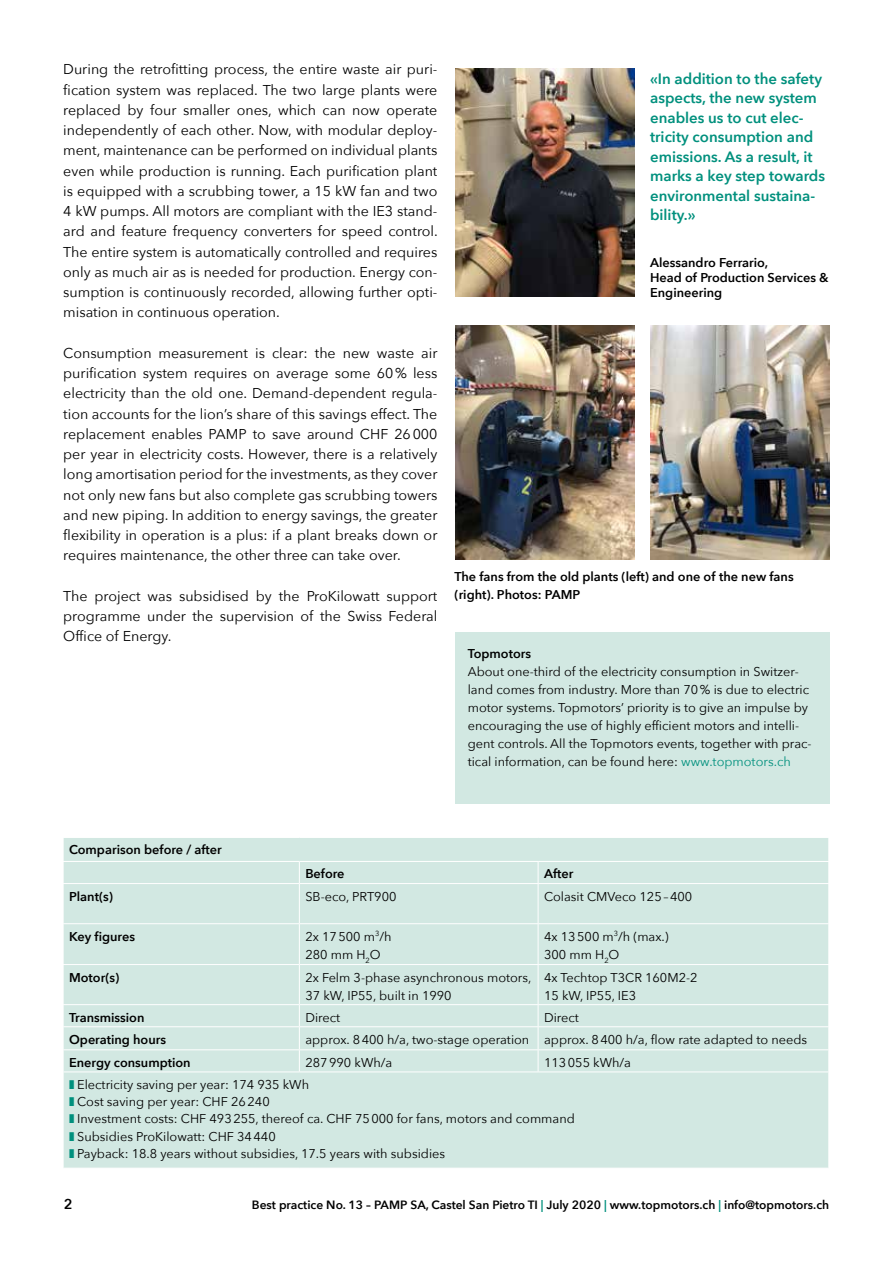
<style>
.page{position:relative;width:893px;height:1263px;background:#fff}
.page>*{position:absolute;margin:0;border:0;box-sizing:border-box;transform-origin:0 0}
.t1{font:600 15px/19.5px "Avenir Next";color:#00907d}
.t2{font:14.25px/20.2px "Avenir Next";color:#000;text-align:justify}
.t3{font:600 14.25px "Avenir Next";color:#000}
.t4{font:12.75px/18px "Avenir Next";color:#000}
.t5{font:600 12.75px/15px "Avenir Next";color:#000}
.t6{font:600 12px "Avenir Next";color:#000}
.s1{color:#00907d}
</style>
<div class="page">
<div style="left:64px;top:838px;width:764px;height:330px;background:#d2e8e2"></div>
<svg style="left:299px;top:862px;width:1px;height:21px"></svg>
<svg style="left:538px;top:862px;width:1px;height:21px"></svg>
<hr style="left:63px;top:883px;width:236px;height:1px;background:#fff">
<hr style="left:299px;top:883px;width:239px;height:1px;background:#fff">
<hr style="left:299px;top:884px;width:1px;height:39px;background:#fff">
<hr style="left:538px;top:883px;width:291px;height:1px;background:#fff">
<hr style="left:538px;top:884px;width:1px;height:39px;background:#fff">
<hr style="left:63px;top:923px;width:236px;height:1px;background:#fff">
<hr style="left:63px;top:964px;width:236px;height:1px;background:#fff">
<hr style="left:63px;top:1004px;width:236px;height:1px;background:#fff">
<hr style="left:63px;top:1026px;width:236px;height:1px;background:#fff">
<hr style="left:63px;top:1049px;width:236px;height:1px;background:#fff">
<svg style="left:63px;top:1005px;width:1px;height:66px"></svg>
<hr style="left:63px;top:1071px;width:236px;height:1px;background:#fff">
<hr style="left:299px;top:923px;width:239px;height:1px;background:#fff">
<hr style="left:299px;top:924px;width:1px;height:40px;background:#fff">
<hr style="left:299px;top:964px;width:239px;height:1px;background:#fff">
<hr style="left:299px;top:965px;width:1px;height:39px;background:#fff">
<hr style="left:299px;top:1004px;width:239px;height:1px;background:#fff">
<hr style="left:299px;top:1026px;width:239px;height:1px;background:#fff">
<hr style="left:299px;top:1049px;width:239px;height:1px;background:#fff">
<svg style="left:299px;top:1005px;width:1px;height:66px"></svg>
<hr style="left:299px;top:1071px;width:239px;height:1px;background:#fff">
<hr style="left:538px;top:923px;width:291px;height:1px;background:#fff">
<hr style="left:538px;top:924px;width:1px;height:40px;background:#fff">
<hr style="left:538px;top:964px;width:291px;height:1px;background:#fff">
<hr style="left:538px;top:965px;width:1px;height:39px;background:#fff">
<hr style="left:538px;top:1004px;width:291px;height:1px;background:#fff">
<hr style="left:538px;top:1026px;width:291px;height:1px;background:#fff">
<hr style="left:538px;top:1049px;width:291px;height:1px;background:#fff">
<svg style="left:538px;top:1005px;width:1px;height:66px"></svg>
<svg style="left:828px;top:1005px;width:1px;height:66px"></svg>
<hr style="left:538px;top:1071px;width:291px;height:1px;background:#fff">
<svg style="left:63px;top:838px;width:1px;height:45px"></svg>
<hr style="left:63px;top:861px;width:236px;height:1px;background:#fff">
<hr style="left:299px;top:861px;width:239px;height:1px;background:#fff">
<svg style="left:828px;top:838px;width:1px;height:45px"></svg>
<hr style="left:538px;top:861px;width:291px;height:1px;background:#fff">
<img style="left:455px;top:69px;width:179px;height:228px">
<img style="left:455px;top:325px;width:179px;height:235px">
<img style="left:650px;top:325px;width:179px;height:235px">
<div style="left:455px;top:633px;width:374px;height:171px;background:#d2e8e2"></div>
<svg style="left:70px;top:1080px;width:4px;height:9px"></svg>
<svg style="left:70px;top:1097px;width:4px;height:9px"></svg>
<svg style="left:70px;top:1114px;width:4px;height:9px"></svg>
<svg style="left:70px;top:1132px;width:4px;height:9px"></svg>
<svg style="left:70px;top:1149px;width:4px;height:9px"></svg>
<p class="t2" style="left:63px;top:59px;width:376px">During the retrofitting process, the entire waste air puri&shy;fication system was replaced. The two large plants were replaced by four smaller ones, which can now operate independently of each other. Now, with modular deploy&shy;ment, maintenance can be performed on individual plants even while production is running. Each purification plant is equipped with a scrubbing tower, a 15 kW fan and two 4 kW pumps. All motors are compliant with the IE3 stand&shy;ard and feature frequency converters for speed control.<br>The entire system is automatically controlled and requires only as much air as is needed for production. Energy con&shy;sumption is continuously recorded, allowing further opti&shy;misation in continuous operation.</p>
<p class="t2" style="left:63px;top:342px;width:376px">Consumption measurement is clear: the new waste air purification system requires on average some 60% less electricity than the old one. Demand-dependent regula&shy;tion accounts for the lion’s share of this savings effect. The replacement enables PAMP to save around CHF 26000 per year in electricity costs. However, there is a relatively long amortisation period for the investments, as they cover not only new fans but also complete gas scrubbing towers and new piping. In addition to energy savings, the greater flexibility in operation is a plus: if a plant breaks down or requires maintenance, the other three can take over.</p>
<p class="t2" style="left:63px;top:585px;width:376px">The project was subsidised by the ProKilowatt support programme under the supervision of the Swiss Federal Office of Energy.</p>
<p class="t1" style="left:650px;top:68px;width:176px">«In addition to the safety aspects, the new system enables us to cut elec&shy;tricity consumption and emissions. As a result, it marks a key step towards environmental sustaina&shy;bility.»</p>
<p class="t5" style="left:650px;top:255px;width:180px">Alessandro Ferrario,<br>Head of Production Services &amp;<br>Engineering</p>
<p class="t5" style="left:454px;top:567px;width:341px;line-height:18px">The fans from the old plants (left) and one of the new fans (right). Photos: PAMP</p>
<p class="t5" style="left:468px;top:646px;width:65px">Topmotors</p>
<p class="t4" style="left:468px;top:662px;width:345px">About one-third of the electricity consumption in Switzer&shy;land comes from industry. More than 70% is due to electric motor systems. Topmotors’ priority is to give an impulse by encouraging the use of highly efficient motors and intelli&shy;gent controls. All the Topmotors events, together with prac&shy;tical information, can be found here: <span class="s1">www.topmotors.ch</span></p>
<p class="t5" style="left:69px;top:842px;width:154px">Comparison before / after</p>
<p class="t5" style="left:305px;top:866px;width:41px">Before</p>
<p class="t5" style="left:544px;top:866px;width:31px">After</p>
<p class="t5" style="left:69px;top:888px;width:46px">Plant(s)</p>
<p class="t4" style="left:305px;top:886px;width:93px">SB-eco, PRT900</p>
<p class="t4" style="left:544px;top:886px;width:150px">Colasit CMVeco 125–400</p>
<p class="t5" style="left:69px;top:928px;width:67px">Key figures</p>
<p class="t4" style="left:305px;top:927px;width:88px">2x 17500 m<sup>3</sup>/h<br>280 mm H<sub>2</sub>O</p>
<p class="t4" style="left:544px;top:927px;width:126px">4x 13500 m<sup>3</sup>/h (max.)<br>300 mm H<sub>2</sub>O</p>
<p class="t5" style="left:69px;top:969px;width:52px">Motor(s)</p>
<p class="t4" style="left:305px;top:967px;width:228px">2x Felm 3-phase asynchronous motors,<br>37 kW, IP55, built in 1990</p>
<p class="t4" style="left:544px;top:967px;width:155px">4x Techtop T3CR 160M2-2<br>15 kW, IP55, IE3</p>
<p class="t5" style="left:69px;top:1009px;width:77px">Transmission</p>
<p class="t4" style="left:305px;top:1008px;width:36px">Direct</p>
<p class="t4" style="left:544px;top:1008px;width:36px">Direct</p>
<p class="t5" style="left:69px;top:1031px;width:98px">Operating hours</p>
<p class="t4" style="left:305px;top:1030px;width:503px">approx. 8400 h/a, two-stage operation approx. 8400 h/a, flow rate adapted to needs</p>
<p class="t5" style="left:69px;top:1054px;width:123px">Energy consumption</p>
<p class="t4" style="left:305px;top:1053px;width:89px">287990 kWh/a</p>
<p class="t4" style="left:544px;top:1053px;width:89px">113055 kWh/a</p>
<p class="t4" style="left:77px;top:1075px;width:499px;line-height:17.2px">Electricity saving per year: 174 935 kWh<br>Cost saving per year: CHF 26240<br>Investment costs: CHF 493255, thereof ca. CHF 75000 for fans, motors and command Subsidies ProKilowatt: CHF 34440<br>Payback: 18.8 years without subsidies, 17.5 years with subsidies</p>
<p class="t3" style="left:64px;top:1191px;width:10px">2</p>
<p class="t6" style="left:252px;top:1194px;width:579px">Best practice No. 13 – PAMP SA, Castel San Pietro TI <span class="s1">|</span> July 2020 <span class="s1">|</span> www.topmotors.ch <span class="s1">|</span> info@topmotors.ch</p>
</div>
